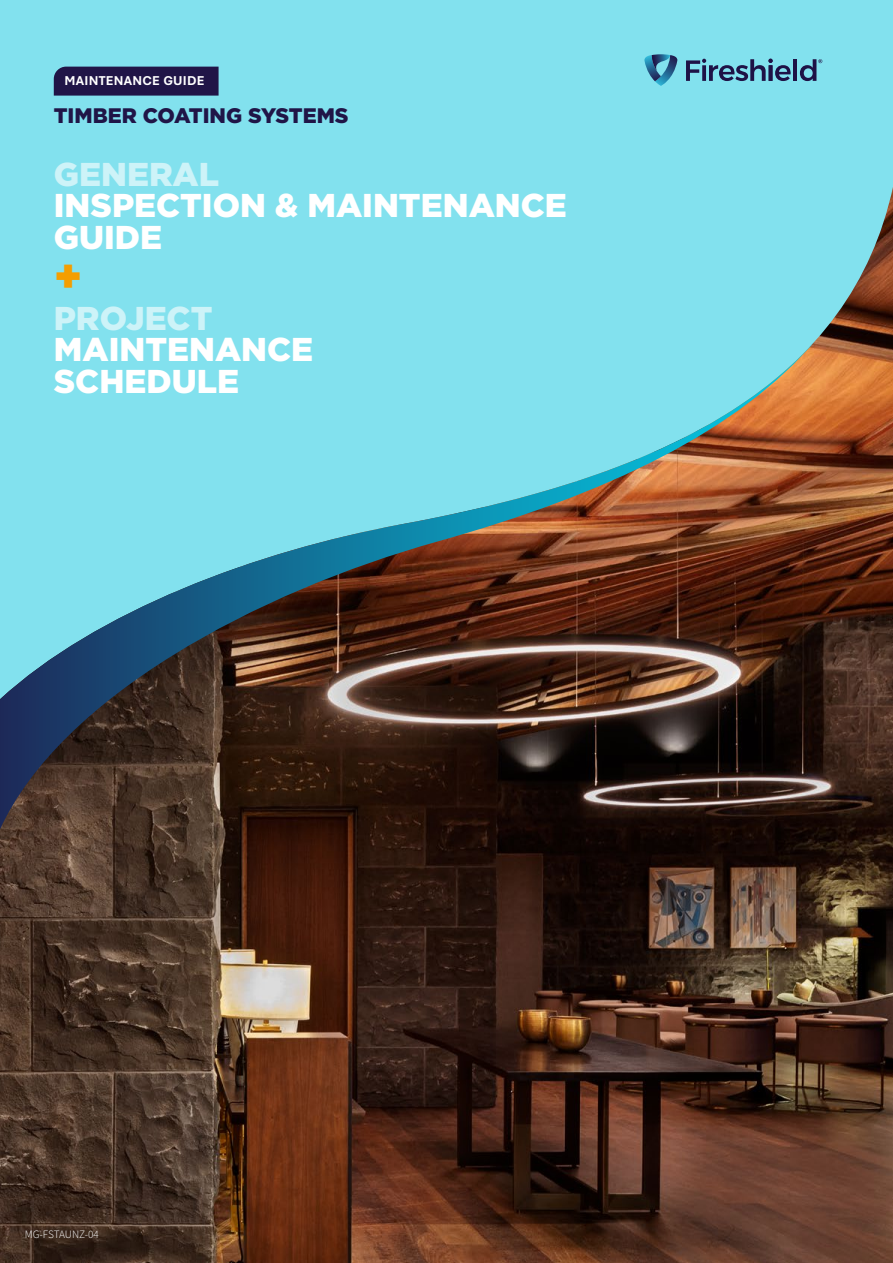
<style>
.page{position:relative;width:893px;height:1263px;background:#fff}
.page>*{position:absolute;margin:0;border:0;box-sizing:border-box;transform-origin:0 0}
.t1{font:900 45px "Gotham";color:#f49e00}
.t2{font:900 33px/31.5px "Gotham";color:#fff}
.t3{font:900 33px "Gotham";color:#cdf3f8}
.t4{font:900 21px "Gotham";color:#201547}
.t5{font:700 13.5px "Aptos";letter-spacing:.02em;color:#fff}
.t6{font:300 11.25px "Source Sans Pro";letter-spacing:-.01em;color:#fff}
</style>
<div class="page">
<div style="left:0;top:0;width:893px;height:187px;background:#82e1ee"></div>
<img style="left:0;top:187px;width:893px;height:1076px">
<img style="left:0;top:339px;width:817px;height:490px">
<svg style="left:686px;top:59px;width:105px;height:22px;background:#588ba8"></svg>
<hr style="left:793px;top:59px;width:4px;height:22px;background:#1e1246">
<svg style="left:643px;top:54px;width:36px;height:32px"></svg>
<svg style="left:800px;top:59px;width:22px;height:22px"></svg>
<div style="left:54px;top:67px;width:165px;height:29px;background:#201547"></div>
<p class="t5" style="left:64px;top:72px;width:142px">MAINTENANCE GUIDE</p>
<p class="t4" style="left:54px;top:103px;width:296px">TIMBER COATING SYSTEMS</p>
<p class="t3" style="left:54px;top:155px;width:167px">GENERAL</p>
<p class="t2" style="left:54px;top:189px;width:515px">INSPECTION &amp; MAINTENANCE<br>GUIDE</p>
<h1 class="t1" style="left:54px;top:250px;width:30px">+</h1>
<p class="t3" style="left:54px;top:299px;width:160px">PROJECT</p>
<p class="t2" style="left:54px;top:333px;width:261px">MAINTENANCE<br>SCHEDULE</p>
<p class="t6" style="left:25px;top:1228px;width:76px">MG-FSTAUNZ-04</p>
</div>
